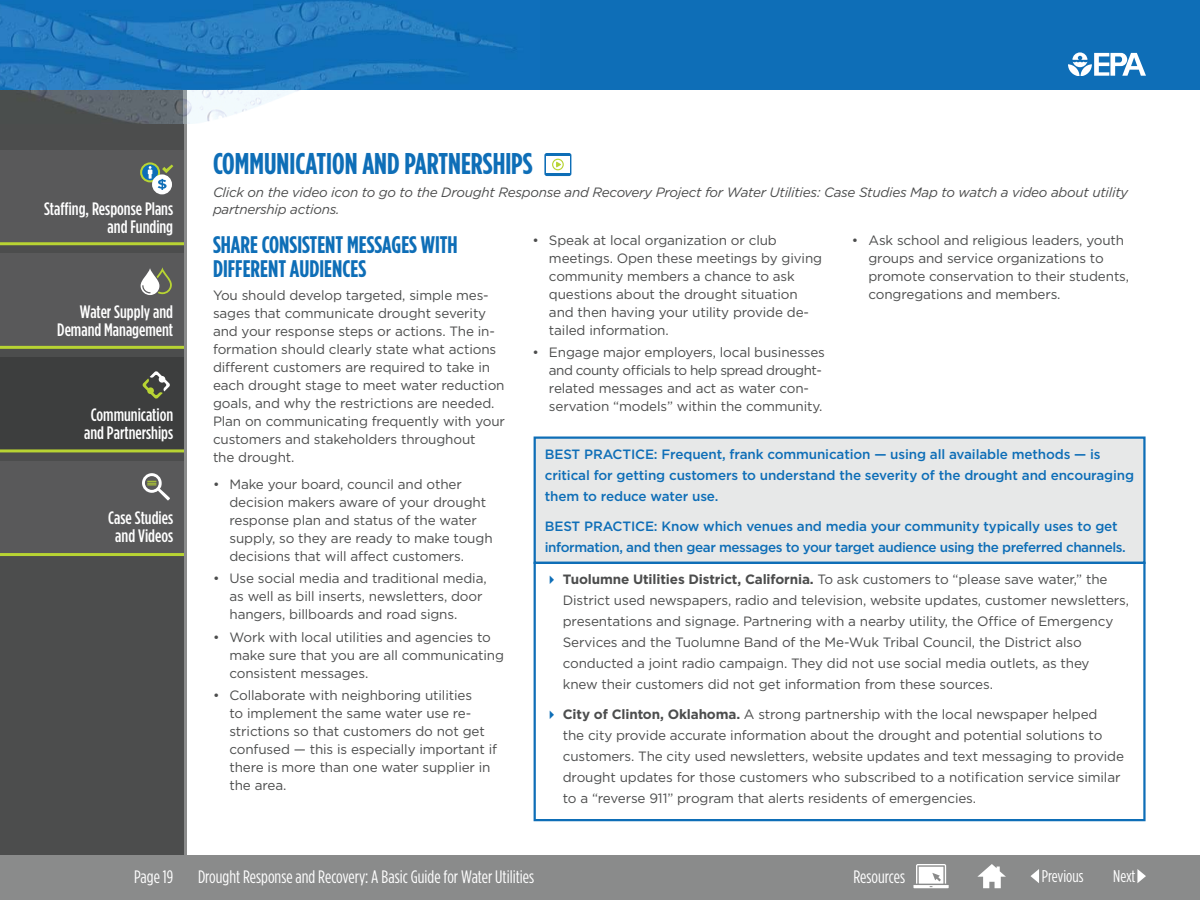
<style>
.page{position:relative;width:1200px;height:900px;background:#fff}
.page>*{position:absolute;margin:0;border:0;box-sizing:border-box;transform-origin:0 0}
.t1{font:700 30px "Gotham Condensed";color:#0e6eb7}
.t2{font:700 24px/24px "Gotham Condensed";color:#0e6eb7}
.t3{font:500 18px/18px "Gotham Condensed";color:#fff;text-align:right}
.t4{font:18px "Gotham Condensed";color:#fff}
.t5{font:16.95px "Gotham Condensed";color:#fff}
.t6{font:13.5px/18px "Gotham";letter-spacing:-.01em;color:#4c4d4d}
.t7{font:500 13.5px/21px "Gotham";letter-spacing:-.01em;color:#0e6eb7}
.t8{font:500 13.5px/21px "Gotham";letter-spacing:-.03em;color:#0e6eb7}
.t9{font:italic 13.5px/18px "Gotham";letter-spacing:-.02em;color:#4c4d4d}
.s1{font-weight:700}
</style>
<div class="page">
<div style="left:0;top:90px;width:187px;height:810px;background:#4c4d4d"></div>
<div style="left:0;top:254px;width:184px;height:94px;background:#59595a"></div>
<div style="left:0;top:855px;width:1200px;height:45px;background:#8a8b8b"></div>
<div style="left:0;top:0;width:1200px;height:90px;background:#0e6eb7"></div>
<svg style="left:1068px;top:52px;width:78px;height:24px"></svg>
<img style="left:0;top:1px;width:513px;height:123px">
<div style="left:0;top:150px;width:184px;height:94px;background:#59595a"></div>
<svg style="left:141px;top:163px;width:18px;height:18px"></svg>
<div style="left:140px;top:162px;width:20px;height:20px;border:2px solid #b8d433;border-radius:50%"></div>
<div style="left:153px;top:175px;width:18px;height:18px;background:#fff;border-radius:50%"></div>
<div style="left:152px;top:174px;width:20px;height:20px;border:2px solid #fff;border-radius:50%"></div>
<svg style="left:148px;top:166px;width:4px;height:13px"></svg>
<svg style="left:158px;top:179px;width:9px;height:11px"></svg>
<svg style="left:162px;top:165px;width:11px;height:8px"></svg>
<div style="left:0;top:357px;width:184px;height:95px;background:#3d3e3e"></div>
<svg style="left:142px;top:371px;width:28px;height:28px"></svg>
<div style="left:0;top:461px;width:184px;height:94px;background:#59595a"></div>
<svg style="left:142px;top:473px;width:28px;height:28px"></svg>
<hr style="left:0;top:242px;width:185px;height:3px;background:#b8d433">
<hr style="left:0;top:346px;width:185px;height:3px;background:#b8d433">
<hr style="left:0;top:449px;width:185px;height:3px;background:#b8d433">
<hr style="left:0;top:553px;width:185px;height:3px;background:#b8d433">
<svg style="left:141px;top:267px;width:31px;height:28px"></svg>
<hr style="left:184px;top:90px;width:3px;height:810px;background:#8a8b8b">
<div style="left:545px;top:153px;width:26px;height:23px;background:#0e6eb7;border-radius:2px"></div>
<div style="left:546px;top:156px;width:24px;height:17px;background:#fff"></div>
<svg style="left:552px;top:159px;width:12px;height:11px"></svg>
<div style="left:535px;top:438px;width:609px;height:125px;background:#e7e8e8"></div>
<div style="left:534px;top:436px;width:612px;height:128px;border:2px solid #0e6eb7"></div>
<div style="left:534px;top:562px;width:612px;height:259px;border:2px solid #0e6eb7"></div>
<svg style="left:913px;top:864px;width:36px;height:24px"></svg>
<svg style="left:977px;top:864px;width:29px;height:24px"></svg>
<svg style="left:1030px;top:869px;width:9px;height:14px"></svg>
<svg style="left:1137px;top:869px;width:9px;height:14px"></svg>
<p class="t3" style="left:44px;top:200px;width:131px">Staffing, Response Plans and Funding</p>
<p class="t3" style="left:57px;top:304px;width:117px">Water Supply and<br>Demand Management</p>
<p class="t3" style="left:84px;top:406px;width:91px;text-align:center">Communication and Partnerships</p>
<p class="t3" style="left:108px;top:510px;width:66px;text-align:center">Case Studies and Videos</p>
<h2 class="t1" style="left:213px;top:153px;width:321px">COMMUNICATION AND PARTNERSHIPS</h2>
<p class="t9" style="left:213px;top:184px;width:916px">Click on the video icon to g o to the Drought Response and Recovery Project for Water Utilities: Case Studies Map to watch a video about utility partnership actions.</p>
<h2 class="t2" style="left:213px;top:234px;width:246px">SHARE CONSISTENT MESSAGES WITH<br>DIFFERENT AUDIENCES</h2>
<p class="t6" style="left:213px;top:287px;width:294px">You should develop targeted, simple mes&shy;sages that communicate drought severity and your response steps or actions. The in&shy;formation should clearly state what actions different customers are required to take in each drought stage to meet water reduction goals, and why the restrictions are needed.<br>Plan on communicating frequently with your customers and stakeholders throughout<br>the drought.</p>
<p class="t6" style="left:229px;top:476px;width:265px;text-indent:-16px">• Make your board, council and other decision makers aware of your drought response plan and status of the water supply, so they are ready to make tough decisions that will affect customers.</p>
<p class="t6" style="left:229px;top:570px;width:259px;text-indent:-16px">• Use social media and traditional media, as well as bill inserts, newsletters, door hangers, billboards and road signs.</p>
<p class="t6" style="left:229px;top:629px;width:276px;text-indent:-16px">• Work with local utilities and agencies to make sure that you are all communicating consistent messages.</p>
<p class="t6" style="left:229px;top:687px;width:269px;text-indent:-16px">• Collaborate with neighboring utilities<br>to implement the same water use re&shy;strictions so that customers do not get confused — this is especially important if there is more than one water supplier in the area.</p>
<p class="t6" style="left:532px;top:232px;width:246px">• Speak at local organization or club</p>
<p class="t6" style="left:852px;top:232px;width:274px">• Ask school and religious leaders, youth</p>
<p class="t6" style="left:549px;top:250px;width:275px">meetings. Open these meetings by giving</p>
<p class="t6" style="left:868px;top:250px;width:237px">groups and service organizations to</p>
<p class="t6" style="left:549px;top:268px;width:247px">community members a chance to ask</p>
<p class="t6" style="left:868px;top:268px;width:262px">promote conservation to their students,</p>
<p class="t6" style="left:549px;top:286px;width:250px">questions about the drought situation</p>
<p class="t6" style="left:868px;top:286px;width:194px">congregations and members.</p>
<p class="t6" style="left:549px;top:304px;width:262px">and then having your utility provide de&shy;tailed information.</p>
<p class="t6" style="left:549px;top:344px;width:278px;text-indent:-16px">• Engage major employers, local businesses and county officials to help spread drought&shy;related messages and act as water con&shy;servation “models” within the community.</p>
<p class="t7" style="left:545px;top:444px;width:591px">BEST PRACTICE: Frequent, frank communication — using all available methods — is critical for getting customers to understand the severity of the drought and encouraging them to reduce water use.</p>
<p class="t8" style="left:545px;top:516px;width:583px">BEST PRACTICE: Know which venues and media your community typically uses to get information, and then gear messages to your target audience using the preferred channels.</p>
<p class="t6" style="left:563px;top:570px;width:568px;line-height:21px"><span class="s1">Tuolumne Utilities District, California.</span> To ask customers to “please save water,” the District used newspapers, radio and television, website updates, customer newsletters, presentations and signage. Partnering with a nearby utility, the Office of Emergency Services and the Tuolumne Band of the Me-Wuk Tribal Council, the District also conducted a joint radio campaign. They did not use social media outlets, as they<br>knew their customers did not get information from these sources.</p>
<p class="t6" style="left:563px;top:705px;width:563px;line-height:21px"><span class="s1">City of Clinton, Oklahoma.</span> A strong partnership with the local newspaper helped<br>the city provide accurate information about the drought and potential solutions to customers. The city used newsletters, website updates and text messaging to provide drought updates for those customers who subscribed to a notification service similar to a “reverse 911” program that alerts residents of emergencies.</p>
<h3 class="t4" style="left:134px;top:870px;width:41px">Page 19</h3>
<h3 class="t4" style="left:198px;top:870px;width:338px">Drought Response and Recovery: A Basic Guide for Water Utilities</h3>
<p class="t4" style="left:853px;top:870px;width:53px">Resources</p>
<p class="t5" style="left:1042px;top:870px;width:43px">Previous</p>
<p class="t5" style="left:1113px;top:870px;width:24px">Next</p>
</div>
